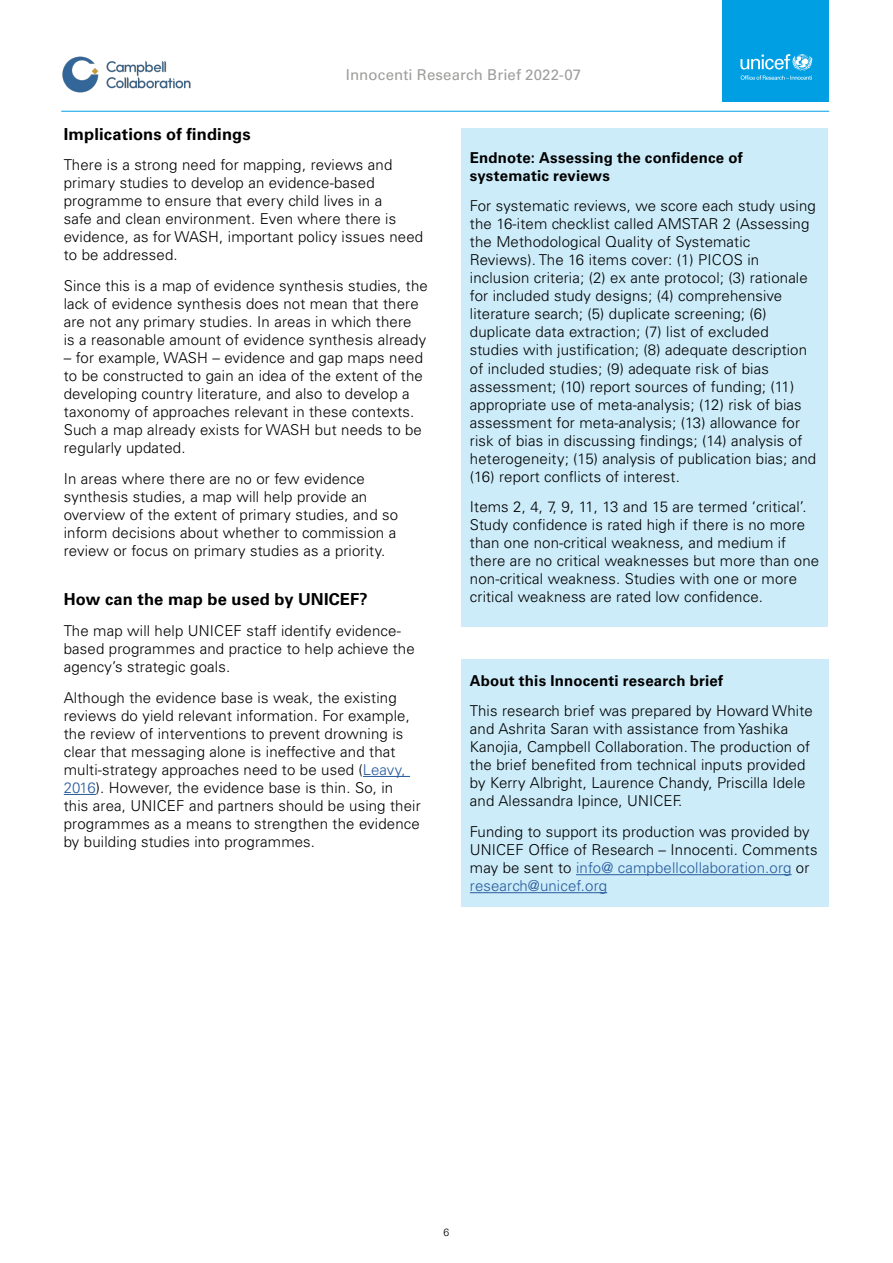
<style>
.page{position:relative;width:893px;height:1263px;background:#fff}
.page>*{position:absolute;margin:0;border:0;box-sizing:border-box;transform-origin:0 0}
.Tit-2{font:700 16.5px "Univers LT Std";letter-spacing:.01em;color:#000}
.Body_text{font:300 15px/18px "Univers LT Std";letter-spacing:.01em;color:#000}
.Box_-_Tit{font:700 15px/18px "Univers LT Std";letter-spacing:.015em;color:#000}
.t1{font:15px "Univers LT Std";letter-spacing:.01em;color:#9d9d9c}
.t2{font:300 10.5px "Univers LT Std";color:#000}
.s1{color:#275b9b}
</style>
<div class="page">
<div style="left:723px;top:0;width:106px;height:101px;background:#009fe3"></div>
<svg style="left:740px;top:54px;width:72px;height:26px"></svg>
<hr style="left:61px;top:111px;width:768px;height:1px;background:#009fe3">
<img style="left:62px;top:56px;width:129px;height:37px">
<hr style="left:363px;top:776px;width:47px;height:1px;background:#275b9b">
<hr style="left:64px;top:794px;width:32px;height:1px;background:#275b9b">
<div style="left:461px;top:128px;width:367px;height:498px;background:#ccecf9"></div>
<div style="left:461px;top:659px;width:368px;height:248px;background:#ccecf9"></div>
<hr style="left:576px;top:874px;width:216px;height:1px;background:#275b9b">
<hr style="left:470px;top:892px;width:137px;height:1px;background:#275b9b">
<p class="t1" style="left:346px;top:66px;width:237px">Innocenti Research Brief 2022-07</p>
<h3 class="Tit-2" style="left:64px;top:124px;width:188px">Implications of findings</h3>
<p class="Body_text" style="left:64px;top:156px;width:361px">There is a strong need for mapping, reviews and primary studies to develop an evidence-based programme to ensure that every child lives in a<br>safe and clean environment. Even where there is evidence, as for WASH, important policy issues need to be addressed.</p>
<p class="Body_text" style="left:64px;top:277px;width:366px">Since this is a map of evidence synthesis studies, the lack of evidence synthesis does not mean that there are not any primary studies. In areas in which there<br>is a reasonable amount of evidence synthesis already</p>
<p class="Body_text" style="left:64px;top:349px;width:361px">– for example, WASH – evidence and gap maps need to be constructed to gain an idea of the extent of the developing country literature, and also to develop a taxonomy of approaches relevant in these contexts.<br>Such a map already exists for WASH but needs to be regularly updated.</p>
<p class="Body_text" style="left:64px;top:469px;width:336px">In areas where there are no or few evidence synthesis studies, a map will help provide an overview of the extent of primary studies, and so inform decisions about whether to commission a review or focus on primary studies as a priority.</p>
<h3 class="Tit-2" style="left:64px;top:590px;width:305px">How can the map be used by UNICEF?</h3>
<p class="Body_text" style="left:64px;top:622px;width:352px">The map will help UNICEF staff identify evidence&shy;based programmes and practice to help achieve the agency’s strategic goals.</p>
<p class="Body_text" style="left:64px;top:689px;width:358px">Although the evidence base is weak, the existing reviews do yield relevant information. For example, the review of interventions to prevent drowning is clear that messaging alone is ineffective and that multi-strategy approaches need to be used (<span class="s1">Leavy, 2016</span>). However, the evidence base is thin. So, in this area, UNICEF and partners should be using their programmes as a means to strengthen the evidence by building studies into programmes.</p>
<h4 class="Box_-_Tit" style="left:470px;top:149px;width:274px">Endnote: Assessing the confidence of systematic reviews</h4>
<p class="Body_text" style="left:470px;top:197px;width:348px">For systematic reviews, we score each study using the 16-item checklist called AMSTAR 2 (Assessing the Methodological Quality of Systematic Reviews). The 16 items cover: (1) PICOS in inclusion criteria; (2) ex ante protocol; (3) rationale for included study designs; (4) comprehensive literature search; (5) duplicate screening; (6) duplicate data extraction; (7) list of excluded studies with justification; (8) adequate description of included studies; (9) adequate risk of bias assessment; (10) report sources of funding; (11) appropriate use of meta-analysis; (12) risk of bias assessment for meta-analysis; (13) allowance for risk of bias in discussing findings; (14) analysis of heterogeneity; (15) analysis of publication bias; and (16) report conflicts of interest.</p>
<p class="Body_text" style="left:470px;top:498px;width:351px">Items 2, 4, 7, 9, 11, 13 and 15 are termed ‘critical’.<br>Study confidence is rated high if there is no more than one non-critical weakness, and medium if there are no critical weaknesses but more than one non-critical weakness. Studies with one or more critical weakness are rated low confidence.</p>
<h4 class="Box_-_Tit" style="left:470px;top:671px;width:255px">About this Innocenti research brief</h4>
<p class="Body_text" style="left:470px;top:702px;width:344px">This research brief was prepared by Howard White and Ashrita Saran with assistance from Yashika Kanojia, Campbell Collaboration. The production of the brief benefited from technical inputs provided by Kerry Albright, Laurence Chandy, Priscilla Idele and Alessandra Ipince, UNICEF.</p>
<p class="Body_text" style="left:470px;top:823px;width:349px">Funding to support its production was provided by UNICEF Office of Research – Innocenti. Comments may be sent to <span class="s1">info@ campbellcollaboration.org</span> or <span class="s1">research@unicef.org</span></p>
<p class="t2" style="left:444px;top:1226px;width:7px">6</p>
</div>
